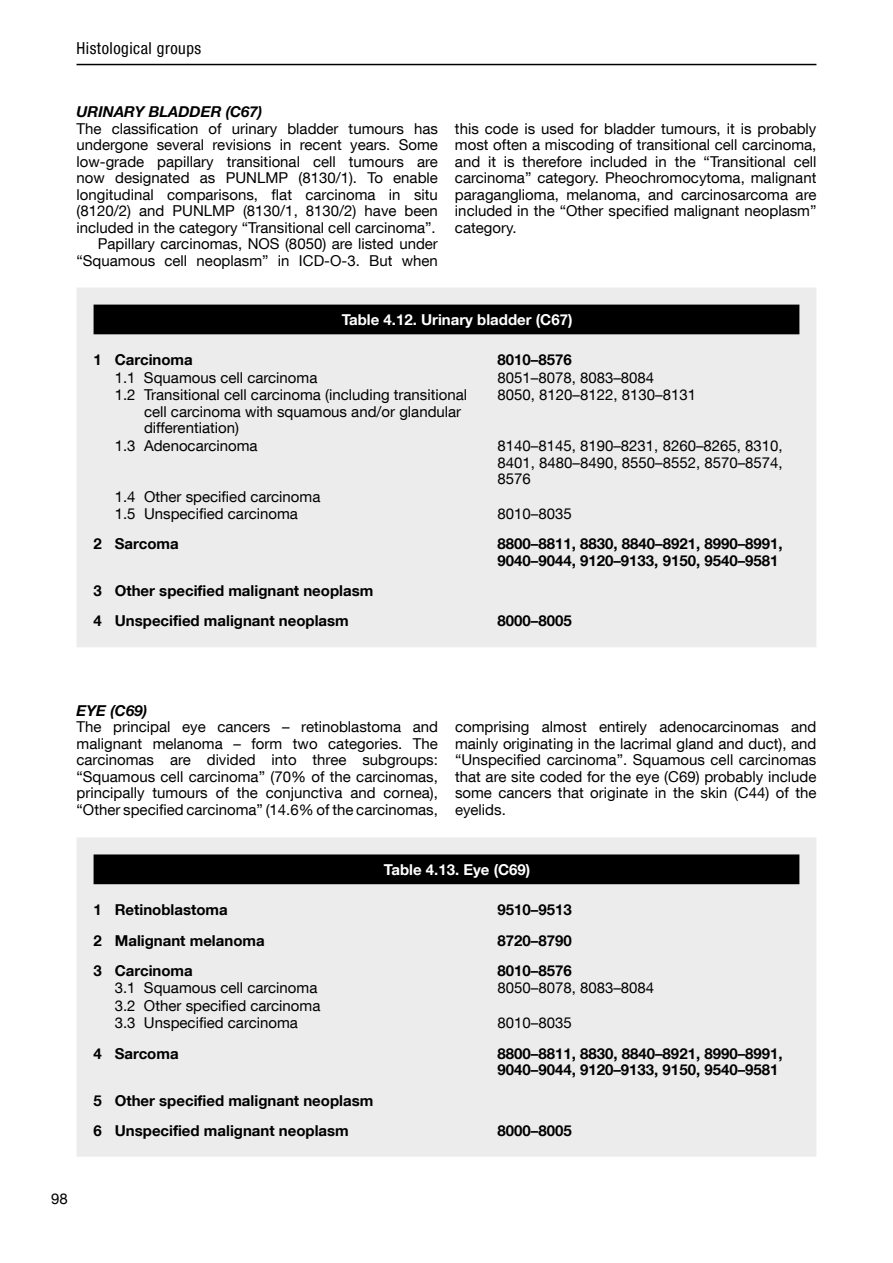
<style>
.page{position:relative;width:893px;height:1263px;background:#fff}
.page>*{position:absolute;margin:0;border:0;box-sizing:border-box;transform-origin:0 0}
.t1{font:condensed 16.5px "Helvetica Neue LT Com";letter-spacing:.03em;color:#000}
.text{font:15px/16.5px "Helvetica Neue LT Com";color:#000;text-align:justify}
.Texte_tableau_medium{font:15px/16.5px "Helvetica Neue LT Com";color:#000}
.Texte_tabeau_gras{font:700 15px/16.5px "Helvetica Neue LT Com";color:#000}
.text_indent{font:15px/16.5px "Helvetica Neue LT Com";color:#000;text-align:right}
.table_title{font:700 15px "Helvetica Neue LT Com";color:#fff}
.subtitle{font:italic 700 15px "Helvetica Neue LT Com";color:#000}
</style>
<div class="page">
<hr style="left:77px;top:64px;width:739px;height:1px;background:#000">
<div style="left:77px;top:288px;width:739px;height:359px;background:#ececec"></div>
<div style="left:94px;top:305px;width:705px;height:29px;background:#000"></div>
<div style="left:77px;top:837px;width:739px;height:320px;background:#ececec"></div>
<div style="left:94px;top:854px;width:705px;height:30px;background:#000"></div>
<p class="t1" style="left:77px;top:39px;width:126px">Histological groups</p>
<p class="subtitle" style="left:77px;top:102px;width:187px">URINARY BLADDER (C67)</p>
<p class="text" style="left:77px;top:120px;width:363px">The classification of urinary bladder tumours has undergone several revisions in recent years. Some low-grade papillary transitional cell tumours are now designated as PUNLMP (8130/1). To enable longitudinal comparisons, flat carcinoma in situ (8120/2) and PUNLMP (8130/1, 8130/2) have been included in the category “Transitional cell carcinoma”.</p>
<p class="text_indent" style="left:77px;top:235px;width:363px">Papillary carcinomas, NOS (8050) are listed under “Squamous cell neoplasm” in ICD-O-3. But when</p>
<p class="text_indent" style="left:455px;top:120px;width:363px;text-align:justify">this code is used for bladder tumours, it is probably most often a miscoding of transitional cell carcinoma, and it is therefore included in the “Transitional cell carcinoma” category. Pheochromocytoma, malignant paraganglioma, melanoma, and carcinosarcoma are included in the “Other specified malignant neoplasm” category.</p>
<p class="table_title" style="left:342px;top:310px;width:232px">Table 4.12. Urinary bladder (C67)</p>
<p class="Texte_tabeau_gras" style="left:94px;top:351px;width:10px">1</p>
<p class="Texte_tabeau_gras" style="left:115px;top:351px;width:80px">Carcinoma</p>
<p class="Texte_tabeau_gras" style="left:497px;top:351px;width:76px">8010–8576</p>
<p class="Texte_tableau_medium" style="left:115px;top:369px;width:204px">1.1 Squamous cell carcinoma</p>
<p class="Texte_tableau_medium" style="left:497px;top:369px;width:158px">8051–8078, 8083–8084</p>
<p class="Texte_tableau_medium" style="left:144px;top:387px;width:325px;text-indent:-29px">1.2 Transitional cell carcinoma (including transitional cell carcinoma with squamous and/or glandular differentiation)</p>
<p class="Texte_tableau_medium" style="left:497px;top:387px;width:200px">8050, 8120–8122, 8130–8131</p>
<p class="Texte_tableau_medium" style="left:115px;top:437px;width:144px">1.3 Adenocarcinoma</p>
<p class="Texte_tableau_medium" style="left:497px;top:437px;width:287px;text-align:justify">8140–8145, 8190–8231, 8260–8265, 8310, 8401, 8480–8490, 8550–8552, 8570–8574, 8576</p>
<p class="Texte_tableau_medium" style="left:115px;top:488px;width:207px">1.4 Other specified carcinoma</p>
<p class="Texte_tableau_medium" style="left:115px;top:505px;width:185px">1.5 Unspecified carcinoma</p>
<p class="Texte_tableau_medium" style="left:497px;top:505px;width:76px">8010–8035</p>
<p class="Texte_tabeau_gras" style="left:94px;top:535px;width:10px">2</p>
<p class="Texte_tabeau_gras" style="left:115px;top:535px;width:65px">Sarcoma</p>
<p class="Texte_tabeau_gras" style="left:497px;top:535px;width:287px">8800–8811, 8830, 8840–8921, 8990–8991,<br>9040–9044, 9120–9133, 9150, 9540–9581</p>
<p class="Texte_tabeau_gras" style="left:94px;top:582px;width:10px">3</p>
<p class="Texte_tabeau_gras" style="left:115px;top:582px;width:260px">Other specified malignant neoplasm</p>
<p class="Texte_tabeau_gras" style="left:94px;top:612px;width:10px">4</p>
<p class="Texte_tabeau_gras" style="left:115px;top:612px;width:236px">Unspecified malignant neoplasm</p>
<p class="Texte_tabeau_gras" style="left:497px;top:612px;width:76px">8000–8005</p>
<p class="subtitle" style="left:77px;top:701px;width:72px">EYE (C69)</p>
<p class="text" style="left:77px;top:718px;width:363px">The principal eye cancers – retinoblastoma and malignant melanoma – form two categories. The carcinomas are divided into three subgroups: “Squamous cell carcinoma” (70% of the carcinomas, principally tumours of the conjunctiva and cornea), “Other specified carcinoma” (14.6% of the carcinomas,</p>
<p class="text" style="left:455px;top:718px;width:363px">comprising almost entirely adenocarcinomas and mainly originating in the lacrimal gland and duct), and “Unspecified carcinoma”. Squamous cell carcinomas that are site coded for the eye (C69) probably include some cancers that originate in the skin (C44) of the eyelids.</p>
<p class="table_title" style="left:384px;top:860px;width:148px">Table 4.13. Eye (C69)</p>
<p class="Texte_tabeau_gras" style="left:94px;top:901px;width:10px">1</p>
<p class="Texte_tabeau_gras" style="left:115px;top:901px;width:114px">Retinoblastoma</p>
<p class="Texte_tabeau_gras" style="left:497px;top:901px;width:76px">9510–9513</p>
<p class="Texte_tabeau_gras" style="left:94px;top:931px;width:10px">2</p>
<p class="Texte_tabeau_gras" style="left:115px;top:931px;width:151px">Malignant melanoma</p>
<p class="Texte_tabeau_gras" style="left:497px;top:931px;width:76px">8720–8790</p>
<p class="Texte_tabeau_gras" style="left:94px;top:962px;width:10px">3</p>
<p class="Texte_tabeau_gras" style="left:115px;top:962px;width:80px">Carcinoma</p>
<p class="Texte_tabeau_gras" style="left:497px;top:962px;width:76px">8010–8576</p>
<p class="Texte_tableau_medium" style="left:115px;top:979px;width:204px">3.1 Squamous cell carcinoma</p>
<p class="Texte_tableau_medium" style="left:497px;top:979px;width:158px">8050–8078, 8083–8084</p>
<p class="Texte_tableau_medium" style="left:115px;top:997px;width:207px">3.2 Other specified carcinoma</p>
<p class="Texte_tableau_medium" style="left:115px;top:1014px;width:185px">3.3 Unspecified carcinoma</p>
<p class="Texte_tableau_medium" style="left:497px;top:1014px;width:76px">8010–8035</p>
<p class="Texte_tabeau_gras" style="left:94px;top:1045px;width:10px">4</p>
<p class="Texte_tabeau_gras" style="left:115px;top:1045px;width:65px">Sarcoma</p>
<p class="Texte_tabeau_gras" style="left:497px;top:1045px;width:287px">8800–8811, 8830, 8840–8921, 8990–8991,<br>9040–9044, 9120–9133, 9150, 9540–9581</p>
<p class="Texte_tabeau_gras" style="left:94px;top:1091px;width:10px">5</p>
<p class="Texte_tabeau_gras" style="left:115px;top:1091px;width:260px">Other specified malignant neoplasm</p>
<p class="Texte_tabeau_gras" style="left:94px;top:1122px;width:10px">6</p>
<p class="Texte_tabeau_gras" style="left:115px;top:1122px;width:236px">Unspecified malignant neoplasm</p>
<p class="Texte_tabeau_gras" style="left:497px;top:1122px;width:76px">8000–8005</p>
<p class="text" style="left:51px;top:1189px;width:18px">98</p>
</div>
